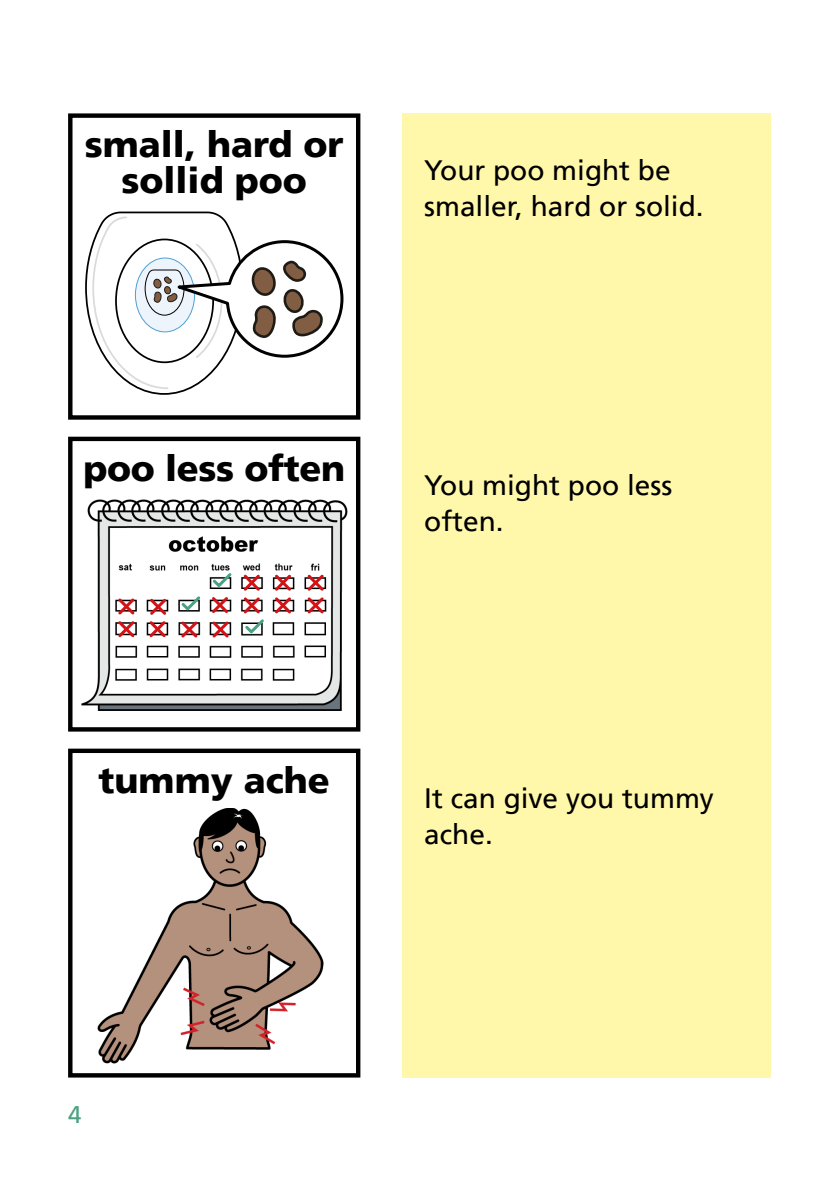
<style>
.page{position:relative;width:840px;height:1191px;background:#fff}
.page>*{position:absolute;margin:0;border:0;box-sizing:border-box;transform-origin:0 0}
.t1{font:900 36px/36px "Frutiger LT";color:#000;text-align:center}
.t2{font:28px/36px "Frutiger LT";color:#000}
.t3{font:24px "Frutiger LT";color:#4ba282}
</style>
<div class="page">
<div style="left:401px;top:113px;width:369px;height:964px;background:#fff8aa"></div>
<div style="left:68px;top:113px;width:292px;height:307px;border:4px solid #000"></div>
<div style="left:68px;top:748px;width:292px;height:329px;border:4px solid #000"></div>
<div style="left:68px;top:437px;width:292px;height:294px;border:4px solid #000"></div>
<img style="left:81px;top:499px;width:267px;height:212px">
<img style="left:97px;top:808px;width:227px;height:256px">
<svg style="left:179px;top:593px;width:24px;height:20px"></svg>
<svg style="left:115px;top:595px;width:22px;height:45px"></svg>
<svg style="left:241px;top:572px;width:25px;height:64px"></svg>
<svg style="left:178px;top:619px;width:22px;height:21px"></svg>
<svg style="left:147px;top:596px;width:22px;height:44px"></svg>
<svg style="left:272px;top:572px;width:21px;height:44px"></svg>
<svg style="left:209px;top:570px;width:25px;height:70px"></svg>
<svg style="left:305px;top:572px;width:21px;height:44px"></svg>
<svg style="left:84px;top:211px;width:261px;height:209px"></svg>
<p class="t1" style="left:85px;top:127px;width:260px">small, hard or sollid poo</p>
<p class="t2" style="left:424px;top:152px;width:281px">Your poo might be smaller, hard or solid.</p>
<p class="t1" style="left:83px;top:450px;width:263px">poo less often</p>
<p class="t2" style="left:424px;top:467px;width:249px">You might poo less often.</p>
<p class="t1" style="left:99px;top:762px;width:233px">tummy ache</p>
<p class="t2" style="left:424px;top:781px;width:291px">It can give you tummy ache.</p>
<p class="t3" style="left:68px;top:1101px;width:15px">4</p>
</div>
